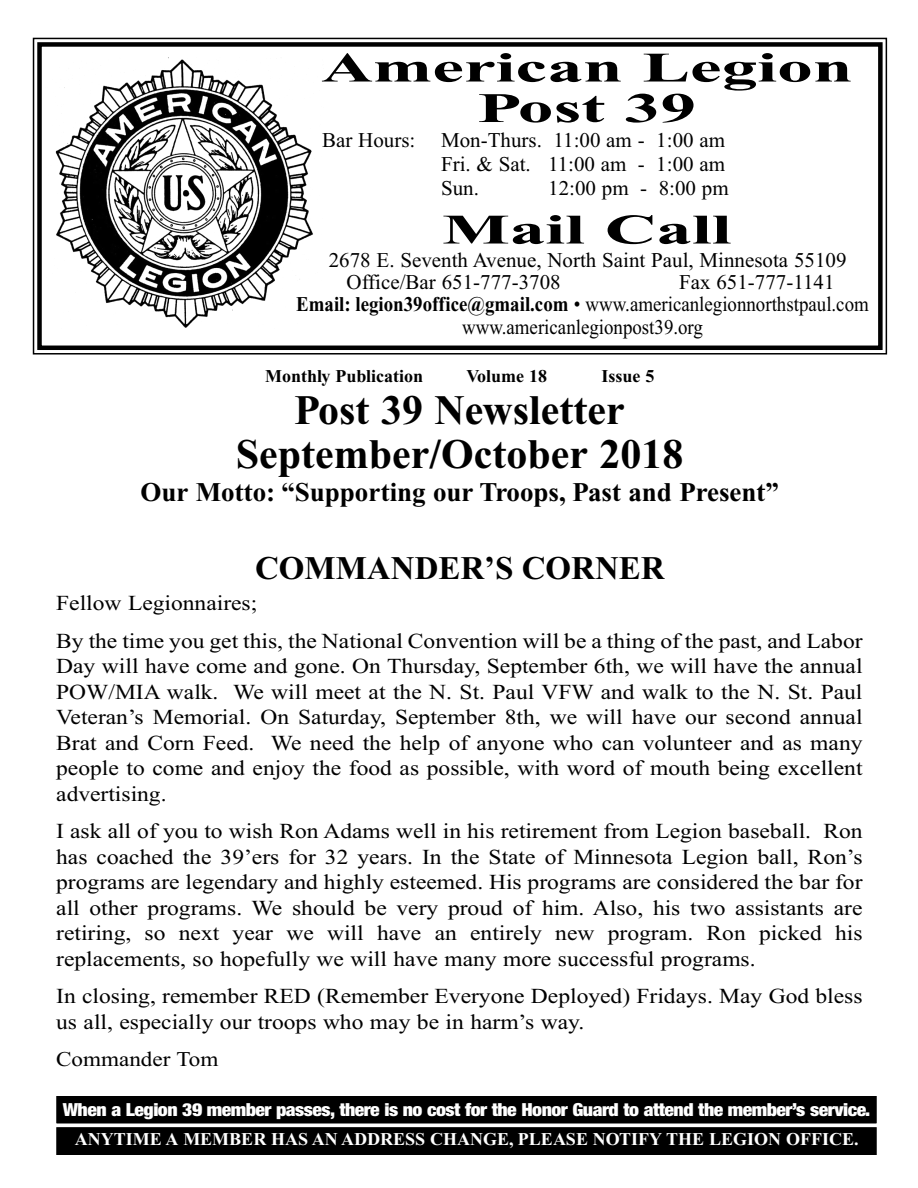
<style>
.page{position:relative;width:918px;height:1188px;background:#fff}
.page>*{position:absolute;margin:0;border:0;box-sizing:border-box;transform-origin:0 0}
.t1{font:700 42px "Times New Roman";color:#000}
.t2{font:700 42px "Times New Roman";color:#000;scale:1.7 1}
.t3{font:700 33px "Times New Roman";color:#000}
.t4{font:700 27px "Times New Roman";color:#000}
.t5{font:21.3px/25.5px "Times New Roman";color:#000;text-align:justify;scale:1.1 1}
.t6{font:21px "Times New Roman";color:#000}
.t7{font:21px "Times New Roman";color:#000;scale:.9 1}
.t8{font:21px "Times New Roman";color:#000;scale:1.1 1}
.t9{font:900 condensed 18px "Helvetica Neue";letter-spacing:-.025em;color:#fff;scale:1.1 1}
.t10{font:700 18px "Times New Roman";color:#fff}
.t11{font:700 18px "Times New Roman";color:#000}
.s1{font-weight:700}
</style>
<div class="page">
<div style="left:33px;top:38px;width:854px;height:317px;border:2px solid #000"></div>
<div style="left:37px;top:42px;width:846px;height:308px;border:4px solid #000"></div>
<img style="left:55px;top:58px;width:258px;height:270px">
<div style="left:56px;top:1127px;width:821px;height:28px;background:#000"></div>
<div style="left:55px;top:1126px;width:823px;height:30px;border:2px solid #fff"></div>
<div style="left:56px;top:1096px;width:821px;height:28px;background:#000"></div>
<div style="left:55px;top:1094px;width:823px;height:31px;border:2px solid #fff"></div>
<p class="t2" style="left:321px;top:54px;width:314px">American Legion</p>
<p class="t2" style="left:478px;top:94px;width:130px">Post 39</p>
<p class="t6" style="left:322px;top:132px;width:405px">Bar Hours: Mon-Thurs. 11:00 am - 1:00 am</p>
<p class="t6" style="left:441px;top:156px;width:286px">Fri. &amp; Sat. 11:00 am - 1:00 am</p>
<p class="t6" style="left:441px;top:180px;width:39px">Sun.</p>
<p class="t6" style="left:548px;top:180px;width:182px">12:00 pm - 8:00 pm</p>
<p class="t2" style="left:442px;top:216px;width:172px">Mail Call</p>
<p class="t6" style="left:329px;top:252px;width:519px">2678 E. Seventh Avenue, North Saint Paul, Minnesota 55109</p>
<p class="t6" style="left:347px;top:274px;width:216px">Office/Bar 651-777-3708</p>
<p class="t6" style="left:679px;top:274px;width:157px">Fax 651-777-1141</p>
<p class="t7" style="left:296px;top:297px;width:638px"><span class="s1">Email: legion39office@gmail.com</span> • www.americanlegionnorthstpaul.com</p>
<p class="t7" style="left:462px;top:319px;width:269px">www.americanlegionpost39.org</p>
<p class="t11" style="left:265px;top:370px;width:160px">Monthly Publication</p>
<p class="t11" style="left:466px;top:370px;width:82px">Volume 18</p>
<p class="t11" style="left:602px;top:370px;width:54px">Issue 5</p>
<p class="t1" style="left:295px;top:396px;width:332px">Post 39 Newsletter</p>
<p class="t1" style="left:236px;top:440px;width:449px">September/October 2018</p>
<p class="t4" style="left:140px;top:483px;width:640px">Our Motto: “Supporting our Troops, Past and Present”</p>
<p class="t3" style="left:255px;top:557px;width:411px">COMMANDER’S CORNER</p>
<p class="t5" style="left:56px;top:592px;width:184px">Fellow Legionnaires;</p>
<p class="t5" style="left:56px;top:630px;width:735px">By the time you get this, the National Convention will be a thing of the past, and Labor Day will have come and gone. On Thursday, September 6th, we will have the annual POW/MIA walk. We will meet at the N. St. Paul VFW and walk to the N. St. Paul Veteran’s Memorial. On Saturday, September 8th, we will have our second annual Brat and Corn Feed. We need the help of anyone who can volunteer and as many people to come and enjoy the food as possible, with word of mouth being excellent advertising.</p>
<p class="t5" style="left:56px;top:820px;width:735px">I ask all of you to wish Ron Adams well in his retirement from Legion baseball. Ron has coached the 39’ers for 32 years. In the State of Minnesota Legion ball, Ron’s programs are legendary and highly esteemed. His programs are considered the bar for all other programs. We should be very proud of him. Also, his two assistants are retiring, so next year we will have an entirely new program. Ron picked his replacements, so hopefully we will have many more successful programs.</p>
<p class="t5" style="left:56px;top:985px;width:734px">In closing, remember RED (Remember Everyone Deployed) Fridays. May God bless us all, especially our troops who may be in harm’s way.</p>
<p class="t8" style="left:56px;top:1052px;width:149px">Commander Tom</p>
<p class="t9" style="left:63px;top:1103px;width:736px">When a Legion 39 member passes, there is no cost for the Honor Guard to attend the member’s service.</p>
<p class="t10" style="left:75px;top:1133px;width:785px">ANYTIME A MEMBER HAS AN ADDRESS CHANGE, PLEASE NOTIFY THE LEGION OFFICE.</p>
</div>
